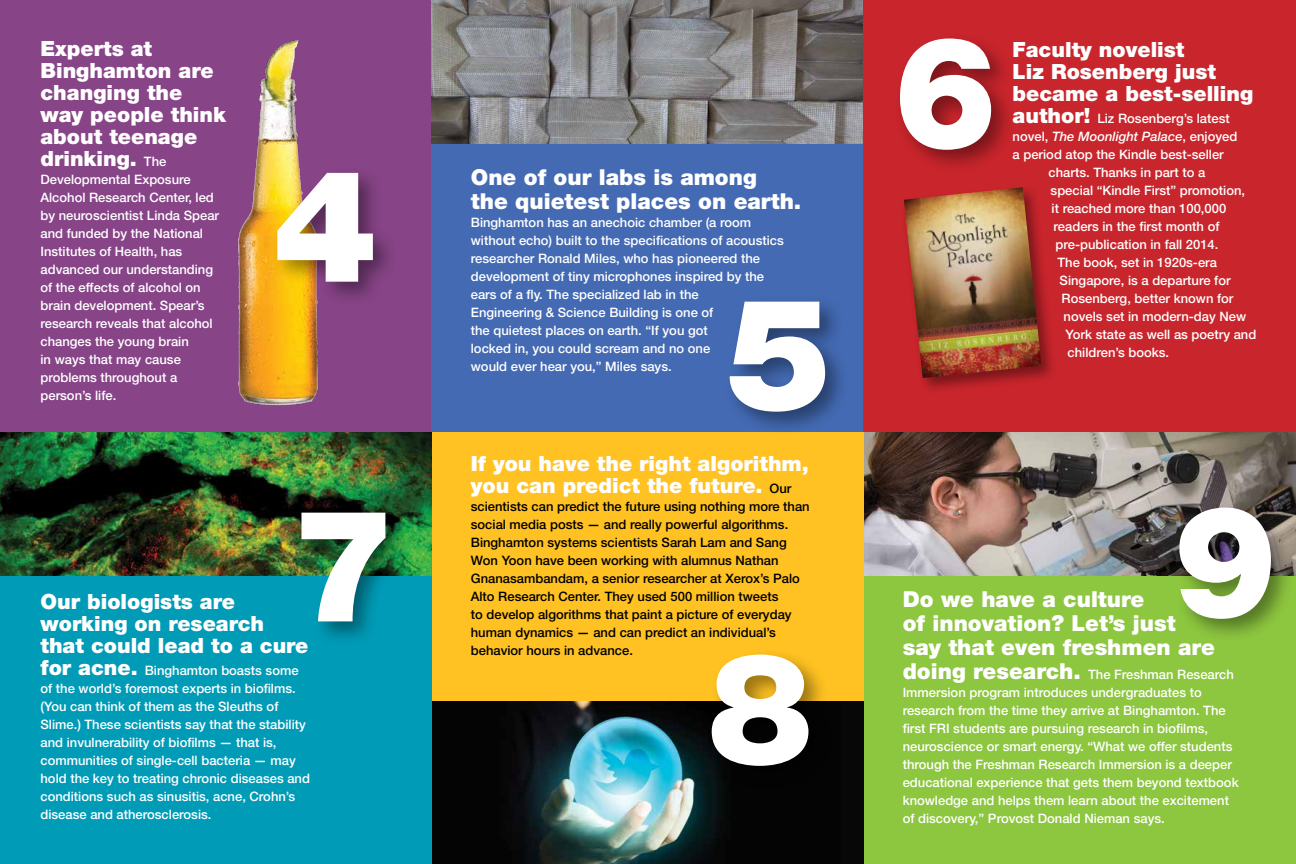
<style>
.page{position:relative;width:1296px;height:864px;background:#fff}
.page>*{position:absolute;margin:0;border:0;box-sizing:border-box;transform-origin:0 0}
.t1{font:900 22px/24px "Helvetica Neue";color:#fff}
.t2{font:900 21px/22px "Helvetica Neue";color:#fff}
.t3{font:500 13px/18px "Helvetica Neue";color:#fff}
.t4{font:500 13px/18px "Helvetica Neue";color:#000}
.t5{font:italic 500 13px "Helvetica Neue";color:#fff}
.s1{font-weight:500;font-size:13px}
.s2{font-weight:900;font-size:21px}
.s3{font-weight:500;font-size:13px;color:#000}
.s4{font-style:normal}
.s5{font-weight:900;font-size:22px}
</style>
<div class="page">
<div style="left:0;top:0;width:432px;height:432px;background:#874487"></div>
<div style="left:431px;top:0;width:433px;height:432px;background:#436ab3"></div>
<img style="left:431px;top:0;width:433px;height:144px">
<div style="left:864px;top:0;width:432px;height:432px;background:#c9252c"></div>
<div style="left:901px;top:184px;width:156px;height:210px;background:#000;opacity:.4"></div>
<img style="left:904px;top:187px;width:138px;height:191px">
<div style="left:0;top:432px;width:432px;height:432px;background:#009bb7"></div>
<div style="left:432px;top:432px;width:432px;height:432px;background:#ffc222"></div>
<div style="left:864px;top:432px;width:432px;height:432px;background:#8dc63f"></div>
<img style="left:0;top:432px;width:432px;height:144px">
<div style="left:295px;top:507px;width:114px;height:138px;background:#000;opacity:.4"></div>
<img style="left:301px;top:513px;width:84px;height:108px">
<div style="left:894px;top:32px;width:121px;height:142px;background:#000;opacity:.4"></div>
<svg style="left:900px;top:38px;width:91px;height:112px;background:#e3b8ba"></svg>
<img style="left:864px;top:432px;width:432px;height:144px">
<img style="left:432px;top:701px;width:432px;height:163px">
<img style="left:238px;top:40px;width:81px;height:366px">
<div style="left:271px;top:167px;width:126px;height:139px;background:#000;opacity:.4"></div>
<svg style="left:277px;top:173px;width:96px;height:109px;background:#ddcab7"></svg>
<div style="left:1174px;top:502px;width:121px;height:141px;background:#000;opacity:.4"></div>
<svg style="left:1179px;top:508px;width:92px;height:111px;background:#c8cebf"></svg>
<div style="left:724px;top:296px;width:125px;height:140px;background:#000;opacity:.4"></div>
<svg style="left:729px;top:302px;width:96px;height:110px;background:#bec8dc"></svg>
<div style="left:706px;top:648px;width:126px;height:142px;background:#000;opacity:.4"></div>
<svg style="left:712px;top:655px;width:96px;height:111px;background:#d0c8b4"></svg>
<h2 class="t2" style="left:40px;top:38px;width:187px">Experts at<br>Binghamton are changing the way people think about teenage drinking. <span class="s1">The</span></h2>
<p class="t3" style="left:40px;top:170px;width:180px">Developmental Exposure<br>Alcohol Research Center, led by neuroscientist Linda Spear and funded by the National<br>Institutes of Health, has advanced our understanding of the effects of alcohol on brain development. Spear’s research reveals that alcohol changes the young brain<br>in ways that may cause problems throughout a person’s life.</p>
<h2 class="t2" style="left:40px;top:591px;width:270px">Our biologists are working on research that could lead to a cure</h2>
<p class="t3" style="left:40px;top:661px;width:271px"><span class="s2">for acne.</span> Binghamton boasts some of the world’s foremost experts in biofilms. (You can think of them as the Sleuths of Slime.) These scientists say that the stability and invulnerability of biofilms — that is, communities of single-cell bacteria — may hold the key to treating chronic diseases and conditions such as sinusitis, acne, Crohn’s disease and atherosclerosis.</p>
<h1 class="t1" style="left:471px;top:165px;width:332px">One of our labs is among<br>the quietest places on earth.</h1>
<p class="t3" style="left:471px;top:213px;width:315px">Binghamton has an anechoic chamber (a room without echo) built to the specifications of acoustics researcher Ronald Miles, who has pioneered the development of tiny microphones inspired by the ears of a fly. The specialized lab in the<br>Engineering &amp; Science Building is one of<br>the quietest places on earth. “If you got<br>locked in, you could scream and no one<br>would ever hear you,” Miles says.</p>
<h2 class="t2" style="left:471px;top:453px;width:340px">If you have the right algorithm, you can predict the future. <span class="s3">Our</span></h2>
<p class="t4" style="left:471px;top:498px;width:340px">scientists can predict the future using nothing more than social media posts — and really powerful algorithms.<br>Binghamton systems scientists Sarah Lam and Sang Won Yoon have been working with alumnus Nathan Gnanasambandam, a senior researcher at Xerox’s Palo Alto Research Center. They used 500 million tweets<br>to develop algorithms that paint a picture of everyday human dynamics — and can predict an individual’s behavior hours in advance.</p>
<h2 class="t2" style="left:1013px;top:38px;width:242px">Faculty novelist<br>Liz Rosenberg just became a best-selling</h2>
<p class="t3" style="left:1013px;top:109px;width:219px"><span class="s2">author!</span> Liz Rosenberg’s latest</p>
<p class="t5" style="left:1013px;top:128px;width:226px"><span class="s4">novel,</span> The Moonlight Palace<span class="s4">, enjoyed</span></p>
<p class="t3" style="left:1013px;top:145px;width:213px">a period atop the Kindle best-seller</p>
<p class="t3" style="left:1049px;top:163px;width:158px">charts. Thanks in part to a</p>
<p class="t3" style="left:1051px;top:181px;width:196px">special “Kindle First” promotion,</p>
<p class="t3" style="left:1052px;top:199px;width:176px">it reached more than 100,000</p>
<p class="t3" style="left:1054px;top:217px;width:167px">readers in the first month of</p>
<p class="t3" style="left:1056px;top:235px;width:164px">pre-publication in fall 2014.</p>
<p class="t3" style="left:1058px;top:253px;width:161px">The book, set in 1920s-era</p>
<p class="t3" style="left:1060px;top:271px;width:173px">Singapore, is a departure for</p>
<p class="t3" style="left:1062px;top:289px;width:173px">Rosenberg, better known for</p>
<p class="t3" style="left:1064px;top:307px;width:184px">novels set in modern-day New</p>
<p class="t3" style="left:1066px;top:325px;width:192px">York state as well as poetry and</p>
<p class="t3" style="left:1068px;top:343px;width:103px">children’s books.</p>
<h1 class="t1" style="left:903px;top:587px;width:314px">Do we have a culture<br>of innovation? Let’s just say that even freshmen are</h1>
<p class="t3" style="left:903px;top:666px;width:337px"><span class="s5">doing research.</span> The Freshman Research Immersion program introduces undergraduates to research from the time they arrive at Binghamton. The first FRI students are pursuing research in biofilms, neuroscience or smart energy. “What we offer students through the Freshman Research Immersion is a deeper educational experience that gets them beyond textbook knowledge and helps them learn about the excitement of discovery,” Provost Donald Nieman says.</p>
</div>
